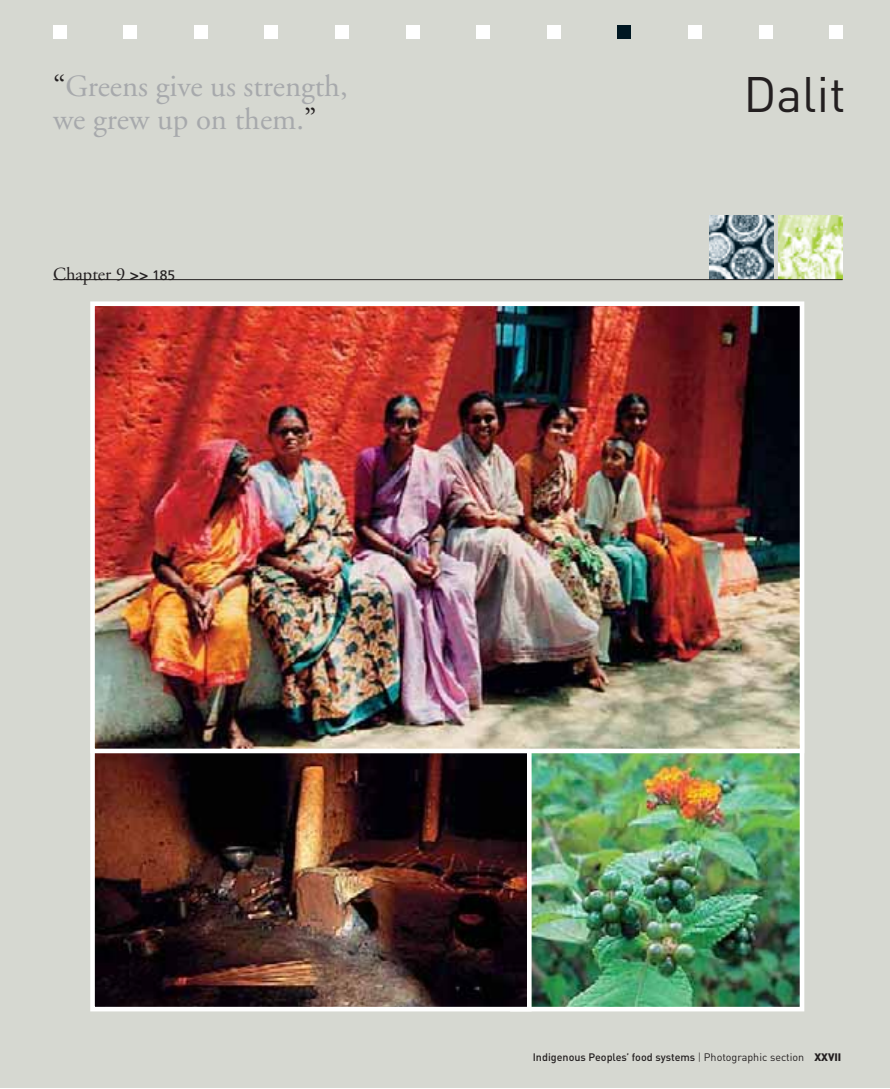
<style>
.page{position:relative;width:890px;height:1089px;background:#fff}
.page>*{position:absolute;margin:0;border:0;box-sizing:border-box;transform-origin:0 0}
.t1{font:49.2px "DIN";color:#231f20}
.t2{font:30.75px/32.2px "Adobe Garamond";color:#a7a9ac}
.t3{font:18.45px "Adobe Garamond";color:#231f20}
.t4{font:500 10.8px "DIN";color:#231f20}
.s1{color:#231f20}
.s2{font-family:"Frutiger";font-weight:700;font-size:15.3px}
.s3{font-family:"Frutiger";font-size:13.8px}
.s4{font-weight:300}
.s5{font-weight:400}
.s6{font-weight:900}
</style>
<div class="page">
<div style="left:1px;top:1px;width:889px;height:1086px;background:#d6d8d1"></div>
<div style="left:53px;top:25px;width:13px;height:13px;background:#fff"></div>
<div style="left:124px;top:25px;width:13px;height:13px;background:#fff"></div>
<div style="left:194px;top:25px;width:13px;height:13px;background:#fff"></div>
<div style="left:265px;top:25px;width:13px;height:13px;background:#fff"></div>
<div style="left:335px;top:25px;width:13px;height:13px;background:#fff"></div>
<div style="left:406px;top:25px;width:13px;height:13px;background:#fff"></div>
<div style="left:476px;top:25px;width:14px;height:13px;background:#fff"></div>
<div style="left:547px;top:25px;width:13px;height:13px;background:#fff"></div>
<div style="left:618px;top:25px;width:13px;height:13px;background:#001722"></div>
<div style="left:688px;top:25px;width:13px;height:13px;background:#fff"></div>
<div style="left:759px;top:25px;width:13px;height:13px;background:#fff"></div>
<div style="left:829px;top:25px;width:13px;height:13px;background:#fff"></div>
<img style="left:531px;top:753px;width:267px;height:252px">
<div style="left:510px;top:710px;width:294px;height:301px;border:5px solid #fff"></div>
<img style="left:96px;top:753px;width:429px;height:252px">
<div style="left:90px;top:731px;width:441px;height:280px;border:5px solid #fff"></div>
<img style="left:778px;top:215px;width:64px;height:64px">
<img style="left:710px;top:215px;width:64px;height:64px">
<hr style="left:53px;top:279px;width:789px;height:1px;background:#231f20">
<img style="left:96px;top:307px;width:702px;height:440px">
<div style="left:90px;top:301px;width:714px;height:452px;border:5px solid #fff"></div>
<h2 class="t2" style="left:53px;top:73px;width:296px"><span class="s1">“</span>Greens give us strength, we grew up on them.<span class="s1">”</span></h2>
<h3 class="t3" style="left:53px;top:266px;width:123px">Chapter 9 <span class="s2">&gt;&gt;</span> <span class="s3">185</span></h3>
<h1 class="t1" style="left:743px;top:66px;width:104px">Dalit</h1>
<p class="t4" style="left:533px;top:1053px;width:310px">Indigenous Peoples’ food systems <span class="s4">|</span> <span class="s5">Photographic section</span> <span class="s6">XXVII</span></p>
</div>
